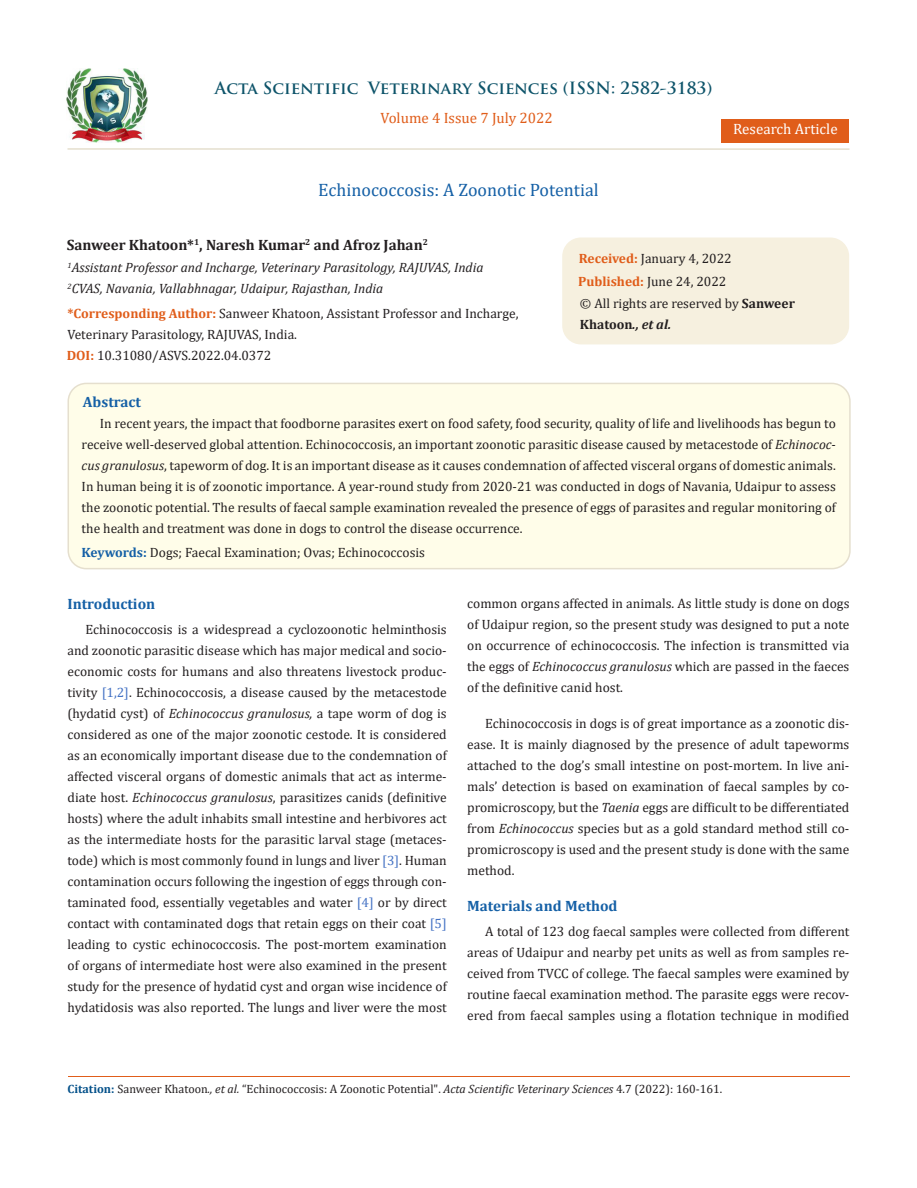
<style>
.page{position:relative;width:917px;height:1188px;background:#fff}
.page>*{position:absolute;margin:0;border:0;box-sizing:border-box;transform-origin:0 0}
.t1{font:18px "Cambria";color:#1560a6}
.t2{font:700 16.5px "Trajan Pro";color:#0e546a}
.t3{font:700 15px "Cambria";color:#231f20}
.t4{font:700 15px "Cambria";color:#1560a6}
.t5{font:15px "Cambria";color:#e05d1a}
.t6{font:15px "Cambria";color:#fff}
.t7{font:13.5px/21px "Cambria";color:#231f20;text-align:justify}
.t8{font:italic 13.5px "Cambria";color:#231f20}
.t9{font:12px "Cambria";color:#231f20}
.s1{font-weight:700;color:#e05d1a}
.s2{font-weight:700}
.s3{font-weight:700;font-style:italic}
.s4{font-style:italic}
.s5{font-weight:700;color:#1560a6}
.s6{color:#4472c4}
.s7{font-weight:700;color:#035089}
</style>
<div class="page">
<img style="left:67px;top:68px;width:80px;height:74px">
<div style="left:721px;top:119px;width:128px;height:23px;background:#e05d1a"></div>
<div style="left:563px;top:238px;width:285px;height:106px;background:#f6f0df;border-radius:18px"></div>
<div style="left:562px;top:238px;width:287px;height:106px;border:2px solid #f6f0df;border-radius:18px"></div>
<div style="left:68px;top:383px;width:781px;height:186px;background:#fffde9;border-radius:18px"></div>
<div style="left:67px;top:383px;width:783px;height:186px;border:2px solid #e5dfce;border-radius:18px"></div>
<hr style="left:68px;top:1076px;width:781px;height:1px;background:#e05d1a">
<hr style="left:67px;top:148px;width:782px;height:2px;background:#e5dfce">
<p class="t2" style="left:215px;top:77px;width:499px">Acta Scientific Veterinary Sciences (ISSN: 2582-3183)</p>
<p class="t5" style="left:380px;top:109px;width:174px">Volume 4 Issue 7 July 2022</p>
<p class="t1" style="left:318px;top:180px;width:282px">Echinococcosis: A Zoonotic Potential</p>
<p class="t6" style="left:733px;top:120px;width:106px">Research Article</p>
<p class="t3" style="left:67px;top:234px;width:362px">Sanweer Khatoon*<sup>1</sup>, Naresh Kumar<sup>2</sup> and Afroz Jahan<sup>2</sup></p>
<p class="t8" style="left:67px;top:258px;width:417px"><sup>1</sup>Assistant Professor and Incharge, Veterinary Parasitology, RAJUVAS, India</p>
<p class="t8" style="left:67px;top:279px;width:317px"><sup>2</sup>CVAS, Navania, Vallabhnagar, Udaipur, Rajasthan, India</p>
<p class="t7" style="left:67px;top:303px;width:452px"><span class="s1">*Corresponding Author:</span> Sanweer Khatoon, Assistant Professor and Incharge,<br>Veterinary Parasitology, RAJUVAS, India.</p>
<p class="t7" style="left:67px;top:345px;width:206px"><span class="s1">DOI:</span> 10.31080/ASVS.2022.04.0372</p>
<p class="t7" style="left:579px;top:248px;width:154px"><span class="s1">Received:</span> January 4, 2022</p>
<p class="t7" style="left:578px;top:271px;width:150px"><span class="s1">Published:</span> June 24, 2022</p>
<p class="t7" style="left:580px;top:292px;width:216px">© All rights are reserved by <span class="s2">Sanweer<br>Khatoon</span><span class="s3">., et al.</span></p>
<p class="t4" style="left:83px;top:391px;width:60px">Abstract</p>
<p class="t7" style="left:82px;top:413px;width:755px;text-indent:18px">In recent years, the impact that foodborne parasites exert on food safety, food security, quality of life and livelihoods has begun to receive well-deserved global attention. Echinococcosis, an important zoonotic parasitic disease caused by metacestode of <span class="s4">Echinococ&shy;cus granulosus</span>, tapeworm of dog. It is an important disease as it causes condemnation of affected visceral organs of domestic animals.<br>In human being it is of zoonotic importance. A year-round study from 2020-21 was conducted in dogs of Navania, Udaipur to assess the zoonotic potential. The results of faecal sample examination revealed the presence of eggs of parasites and regular monitoring of the health and treatment was done in dogs to control the disease occurrence.</p>
<p class="t7" style="left:82px;top:542px;width:345px"><span class="s5">Keywords:</span> Dogs; Faecal Examination; Ovas; Echinococcosis</p>
<p class="t4" style="left:67px;top:593px;width:89px">Introduction</p>
<p class="t7" style="left:67px;top:619px;width:381px;text-indent:18px">Echinococcosis is a widespread a cyclozoonotic helminthosis and zoonotic parasitic disease which has major medical and socio&shy;economic costs for humans and also threatens livestock produc&shy;tivity <span class="s6">[1,2]</span>. Echinococcosis, a disease caused by the metacestode (hydatid cyst) of <span class="s4">Echinococcus granulosus,</span> a tape worm of dog is considered as one of the major zoonotic cestode. It is considered as an economically important disease due to the condemnation of affected visceral organs of domestic animals that act as interme&shy;diate host. <span class="s4">Echinococcus granulosus</span>, parasitizes canids (definitive hosts) where the adult inhabits small intestine and herbivores act as the intermediate hosts for the parasitic larval stage (metaces&shy;tode) which is most commonly found in lungs and liver <span class="s6">[3]</span>. Human contamination occurs following the ingestion of eggs through con&shy;taminated food, essentially vegetables and water <span class="s6">[4]</span> or by direct contact with contaminated dogs that retain eggs on their coat <span class="s6">[5] </span>leading to cystic echinococcosis. The post-mortem examination of organs of intermediate host were also examined in the present study for the presence of hydatid cyst and organ wise incidence of hydatidosis was also reported. The lungs and liver were the most</p>
<p class="t7" style="left:467px;top:592px;width:384px">common organs affected in animals. As little study is done on dogs of Udaipur region, so the present study was designed to put a note on occurrence of echinococcosis. The infection is transmitted via the eggs of <span class="s4">Echinococcus granulosus</span> which are passed in the faeces of the definitive canid host.</p>
<p class="t7" style="left:467px;top:712px;width:384px;text-indent:18px">Echinococcosis in dogs is of great importance as a zoonotic dis&shy;ease. It is mainly diagnosed by the presence of adult tapeworms attached to the dog’s small intestine on post-mortem. In live ani&shy;mals’ detection is based on examination of faecal samples by co&shy;promicroscopy, but the <span class="s4">Taenia</span> eggs are difficult to be differentiated from <span class="s4">Echinococcus</span> species but as a gold standard method still co&shy;promicroscopy is used and the present study is done with the same method.</p>
<p class="t4" style="left:467px;top:895px;width:152px">Materials and Method</p>
<p class="t7" style="left:467px;top:921px;width:384px;text-indent:18px">A total of 123 dog faecal samples were collected from different areas of Udaipur and nearby pet units as well as from samples re&shy;ceived from TVCC of college. The faecal samples were examined by routine faecal examination method. The parasite eggs were recov&shy;ered from faecal samples using a flotation technique in modified</p>
<p class="t9" style="left:68px;top:1082px;width:656px"><span class="s7">Citation:</span> Sanweer Khatoon<span class="s4">., et al.</span> “Echinococcosis: A Zoonotic Potential". <span class="s4">Acta Scientific Veterinary Sciences</span> 4.7 (2022): 160-161.</p>
</div>
